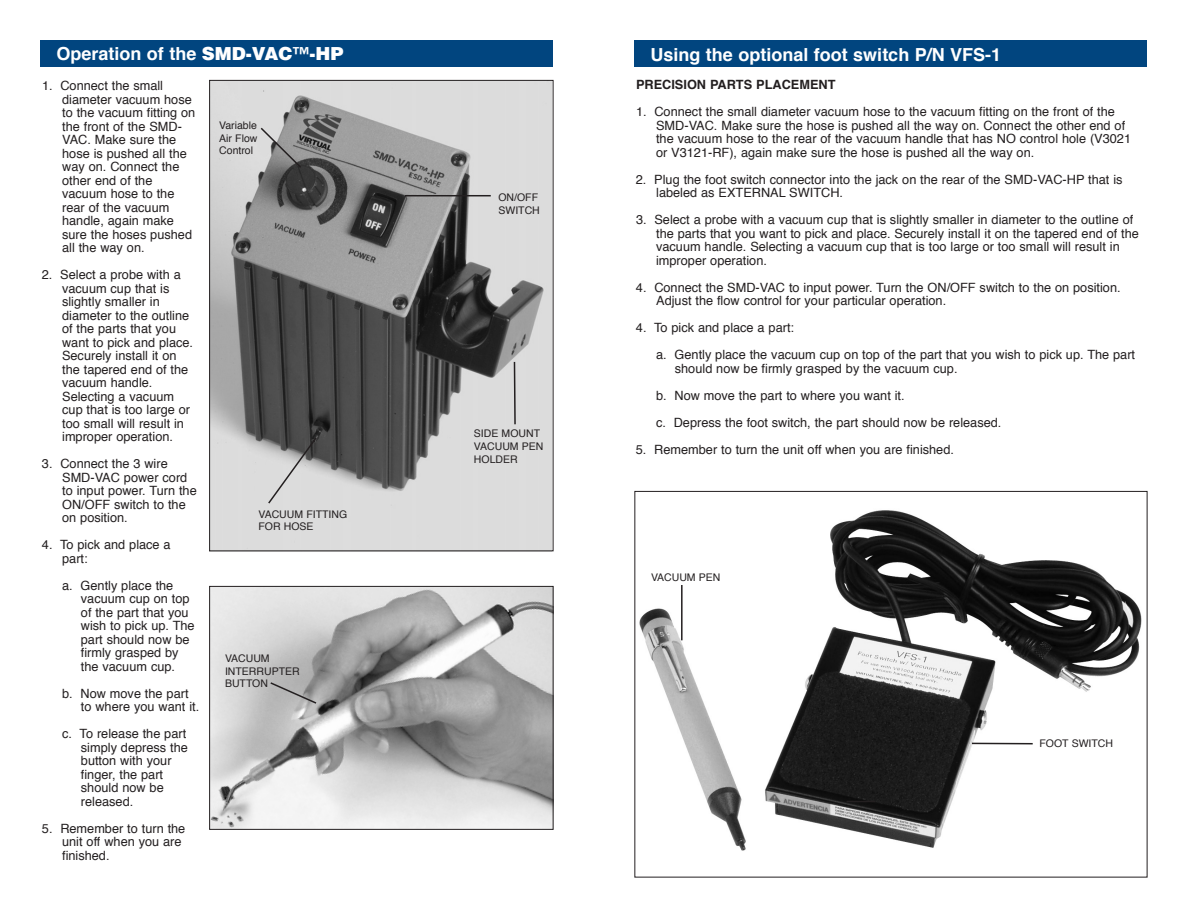
<style>
.page{position:relative;width:1188px;height:918px;background:#fff}
.page>*{position:absolute;margin:0;border:0;box-sizing:border-box;transform-origin:0 0}
.t1{font:700 18px "Helvetica";color:#fff}
.t2{font:12.75px/13.5px "Helvetica";color:#231f20}
.t3{font:700 12.75px "Helvetica";color:#231f20}
.t4{font:10.5px/12.6px "Helvetica";color:#231f20}
.s1{font-family:"Helvetica LT Std";font-weight:900}
</style>
<div class="page">
<div style="left:40px;top:40px;width:514px;height:28px;background:#01457f"></div>
<div style="left:634px;top:40px;width:514px;height:28px;background:#01457f"></div>
<img style="left:639px;top:510px;width:503px;height:341px">
<img style="left:211px;top:82px;width:340px;height:467px">
<div style="left:209px;top:80px;width:344px;height:471px;border:1px solid #231f20"></div>
<img style="left:211px;top:588px;width:341px;height:240px">
<div style="left:209px;top:586px;width:345px;height:244px;border:1px solid #231f20"></div>
<hr style="left:405px;top:195px;width:86px;height:1px;background:#231f20">
<svg style="left:259px;top:126px;width:44px;height:43px;background:#9f9f9f"></svg>
<svg style="left:847px;top:801px;width:28px;height:1px"></svg>
<svg style="left:269px;top:681px;width:49px;height:24px"></svg>
<hr style="left:681px;top:585px;width:2px;height:55px;background:#231f20">
<hr style="left:972px;top:743px;width:61px;height:1px;background:#231f20">
<svg style="left:267px;top:436px;width:51px;height:69px;background:#b1b1b1"></svg>
<svg style="left:513px;top:360px;width:4px;height:66px"></svg>
<h1 class="t1" style="left:56px;top:46px;width:289px">Operation of the <span class="s1">SMD-VAC™-HP</span></h1>
<h1 class="t1" style="left:650px;top:47px;width:352px">Using the optional foot switch P/N VFS-1</h1>
<p class="t3" style="left:636px;top:80px;width:201px">PRECISION PARTS PLACEMENT</p>
<p class="t2" style="left:656px;top:106px;width:477px;text-indent:-20px">1. Connect the small diameter vacuum hose to the vacuum fitting on the front of the SMD-VAC. Make sure the hose is pushed all the way on. Connect the other end of the vacuum hose to the rear of the vacuum handle that has NO control hole (V3021 or V3121-RF), again make sure the hose is pushed all the way on.</p>
<p class="t2" style="left:656px;top:174px;width:468px;text-indent:-20px">2. Plug the foot switch connector into the jack on the rear of the SMD-VAC-HP that is labeled as EXTERNAL SWITCH.</p>
<p class="t2" style="left:656px;top:214px;width:484px;text-indent:-20px">3. Select a probe with a vacuum cup that is slightly smaller in diameter to the outline of the parts that you want to pick and place. Securely install it on the tapered end of the vacuum handle. Selecting a vacuum cup that is too large or too small will result in improper operation.</p>
<p class="t2" style="left:656px;top:282px;width:466px;text-indent:-20px">4. Connect the SMD-VAC to input power. Turn the ON/OFF switch to the on position.<br>Adjust the flow control for your particular operation.</p>
<p class="t2" style="left:656px;top:315px;width:481px;line-height:27px;text-indent:-20px">4. To pick and place a part:<br>a. Gently place the vacuum cup on top of the part that you wish to pick up. The part</p>
<p class="t2" style="left:656px;top:356px;width:347px;line-height:27px;text-indent:19px">should now be firmly grasped by the vacuum cup.<br>b. Now move the part to where you want it.<br>c. Depress the foot switch, the part should now be released.</p>
<p class="t2" style="left:636px;top:444px;width:320px">5. Remember to turn the unit off when you are finished.</p>
<p class="t2" style="left:62px;top:80px;width:135px;text-indent:-20px">1. Connect the small diameter vacuum hose to the vacuum fitting on the front of the SMD-<br>VAC. Make sure the hose is pushed all the way on. Connect the other end of the vacuum hose to the rear of the vacuum handle, again make sure the hoses pushed all the way on.</p>
<p class="t2" style="left:62px;top:269px;width:133px;text-indent:-20px">2. Select a probe with a vacuum cup that is slightly smaller in diameter to the outline of the parts that you want to pick and place.<br>Securely install it on the tapered end of the vacuum handle.<br>Selecting a vacuum cup that is too large or too small will result in improper operation.</p>
<p class="t2" style="left:62px;top:458px;width:136px;text-indent:-20px">3. Connect the 3 wire<br>SMD-VAC power cord to input power. Turn the<br>ON/OFF switch to the on position.</p>
<p class="t2" style="left:62px;top:539px;width:110px;text-indent:-20px">4. To pick and place a part:</p>
<p class="t2" style="left:81px;top:579px;width:115px;text-indent:-19px">a. Gently place the vacuum cup on top of the part that you wish to pick up. The part should now be firmly grasped by the vacuum cup.</p>
<p class="t2" style="left:81px;top:687px;width:120px;text-indent:-19px">b. Now move the part to where you want it.</p>
<p class="t2" style="left:81px;top:728px;width:108px;text-indent:-19px">c. To release the part simply depress the button with your finger, the part should now be released.</p>
<p class="t2" style="left:62px;top:822px;width:125px;text-indent:-20px">5. Remember to turn the unit off when you are finished.</p>
<p class="t4" style="left:219px;top:120px;width:40px;text-align:justify">Variable Air Flow Control</p>
<p class="t4" style="left:498px;top:192px;width:43px">ON/OFF<br>SWITCH</p>
<p class="t4" style="left:474px;top:428px;width:71px">SIDE MOUNT<br>VACUUM PEN<br>HOLDER</p>
<p class="t4" style="left:259px;top:509px;width:90px">VACUUM FITTING<br>FOR HOSE</p>
<p class="t4" style="left:651px;top:572px;width:71px">VACUUM PEN</p>
<p class="t4" style="left:225px;top:653px;width:76px">VACUUM<br>INTERRUPTER<br>BUTTON</p>
<p class="t4" style="left:1039px;top:738px;width:75px">FOOT SWITCH</p>
</div>
